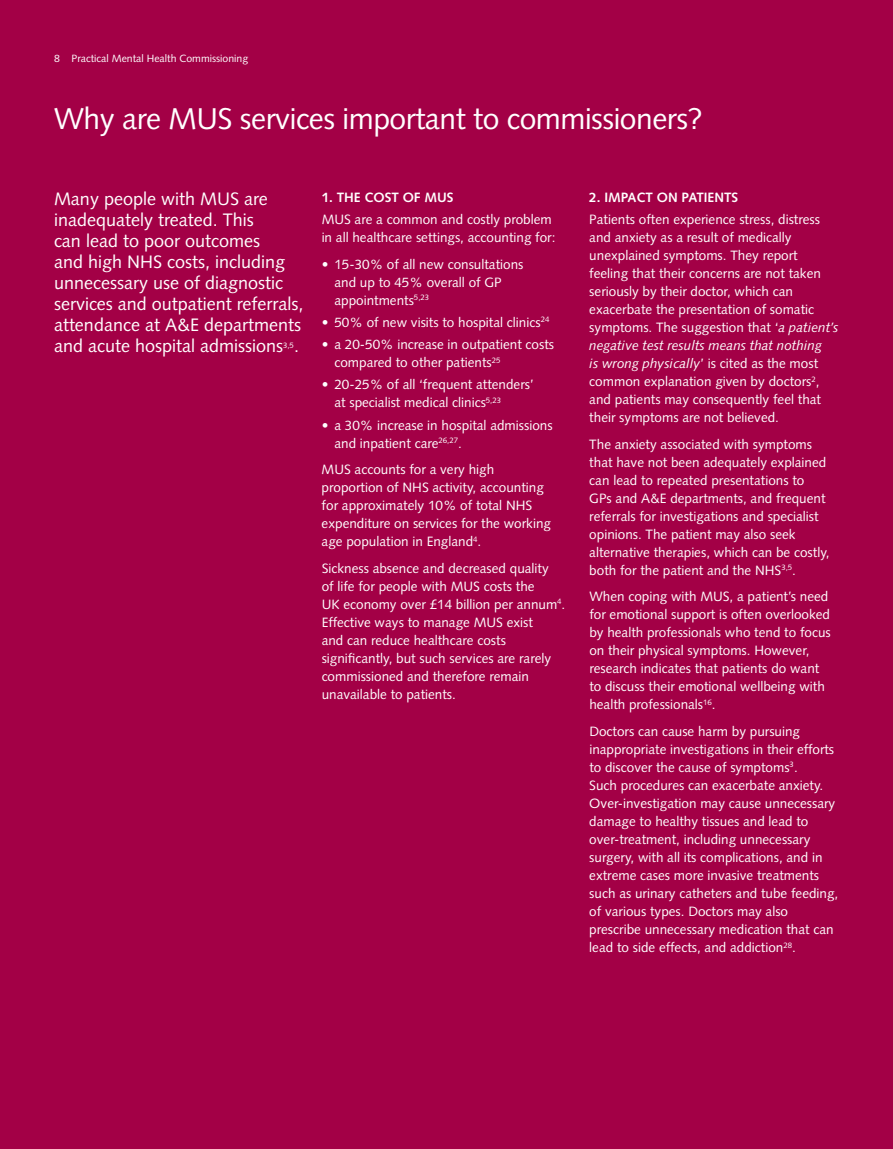
<style>
.page{position:relative;width:893px;height:1149px;background:#fff}
.page>*{position:absolute;margin:0;border:0;box-sizing:border-box;transform-origin:0 0}
.t1{font:30px "Syntax";letter-spacing:-.015em;color:#fff}
.t2{font:18px/21px "Syntax";color:#fff}
.t3{font:13.5px/18px "Syntax";color:#fff}
.t4{font:700 13.5px "Syntax";color:#fff}
.t5{font:10.5px "Syntax";color:#fff}
.t6{font:7.8px "Syntax";color:#fff}
.s1{font-style:italic}
</style>
<div class="page">
<div style="left:0;top:0;width:893px;height:1148px;background:#a30046"></div>
<p class="t5" style="left:54px;top:52px;width:196px">8 Practical Mental Health Commissioning</p>
<h1 class="t1" style="left:54px;top:101px;width:650px">Why are MUS services important to commissioners?</h1>
<h2 class="t2" style="left:54px;top:188px;width:251px">Many people with MUS are inadequately treated. This<br>can lead to poor outcomes<br>and high NHS costs, including unnecessary use of diagnostic services and outpatient referrals, attendance at A&amp;E departments and acute hospital admissions</h2>
<p class="t6" style="left:283px;top:340px;width:12px">3,5</p>
<h2 class="t2" style="left:294px;top:335px;width:7px">.</h2>
<p class="t4" style="left:322px;top:189px;width:133px">1. THE COST OF MUS</p>
<p class="t3" style="left:322px;top:210px;width:235px">MUS are a common and costly problem in all healthcare settings, accounting for:</p>
<p class="t3" style="left:334px;top:255px;width:191px;text-indent:-13px">• 15-30% of all new consultations and up to 45% overall of GP appointments<sup>5,23</sup></p>
<p class="t3" style="left:322px;top:313px;width:229px">• 50% of new visits to hospital clinics<sup>24</sup></p>
<p class="t3" style="left:334px;top:335px;width:221px;text-indent:-13px">• a 20-50% increase in outpatient costs compared to other patients<sup>25</sup></p>
<p class="t3" style="left:334px;top:375px;width:201px;text-indent:-13px">• 20-25% of all ‘frequent attenders’ at specialist medical clinics<sup>5,23</sup></p>
<p class="t3" style="left:334px;top:416px;width:220px;text-indent:-13px">• a 30% increase in hospital admissions and inpatient care<sup>26,27</sup>.</p>
<p class="t3" style="left:322px;top:460px;width:231px">MUS accounts for a very high proportion of NHS activity, accounting for approximately 10% of total NHS expenditure on services for the working age population in England<sup>4</sup>.</p>
<p class="t3" style="left:322px;top:559px;width:245px">Sickness absence and decreased quality<br>of life for people with MUS costs the<br>UK economy over £14 billion per annum<sup>4</sup>.<br>Effective ways to manage MUS exist<br>and can reduce healthcare costs significantly, but such services are rarely commissioned and therefore remain unavailable to patients.</p>
<p class="t4" style="left:589px;top:189px;width:151px">2. IMPACT ON PATIENTS</p>
<p class="t3" style="left:589px;top:210px;width:251px">Patients often experience stress, distress and anxiety as a result of medically unexplained symptoms. They report feeling that their concerns are not taken seriously by their doctor, which can exacerbate the presentation of somatic symptoms. The suggestion that ‘<span class="s1">a patient’s negative test results means that nothing<br>is wrong physically</span>’ is cited as the most common explanation given by doctors<sup>2</sup>, and patients may consequently feel that their symptoms are not believed.</p>
<p class="t3" style="left:589px;top:435px;width:242px">The anxiety associated with symptoms that have not been adequately explained can lead to repeated presentations to GPs and A&amp;E departments, and frequent referrals for investigations and specialist opinions. The patient may also seek alternative therapies, which can be costly, both for the patient and the NHS<sup>3,5</sup>.</p>
<p class="t3" style="left:589px;top:587px;width:243px">When coping with MUS, a patient’s need for emotional support is often overlooked by health professionals who tend to focus on their physical symptoms. However, research indicates that patients do want to discuss their emotional wellbeing with health professionals<sup>16</sup>.</p>
<p class="t3" style="left:589px;top:722px;width:251px">Doctors can cause harm by pursuing inappropriate investigations in their efforts to discover the cause of symptoms<sup>3</sup>.<br>Such procedures can exacerbate anxiety.<br>Over-investigation may cause unnecessary damage to healthy tissues and lead to over-treatment, including unnecessary surgery, with all its complications, and in extreme cases more invasive treatments such as urinary catheters and tube feeding, of various types. Doctors may also prescribe unnecessary medication that can lead to side effects, and addiction<sup>28</sup>.</p>
</div>
